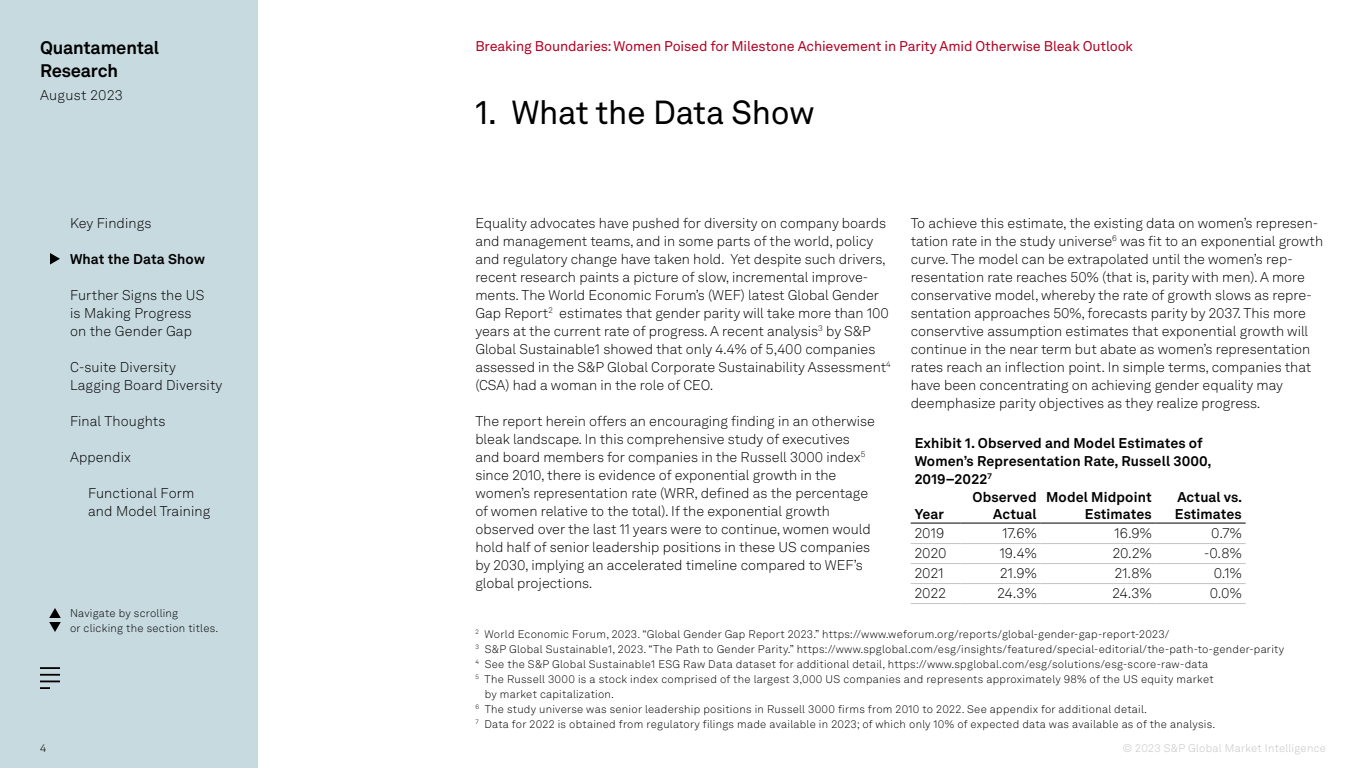
<style>
.page{position:relative;width:1366px;height:768px;background:#fff}
.page>*{position:absolute;margin:0;border:0;box-sizing:border-box;transform-origin:0 0}
.Chapter_titles{font:33px "Akkurat LL";letter-spacing:-.01em;color:#000}
.t1{font:700 18px/23px "Akkurat LL";letter-spacing:-.01em;color:#000}
.Body{font:300 14px/18px "Akkurat LL";color:#000}
.t2{font:700 14px/18px "Akkurat LL";letter-spacing:.01em;color:#000}
.t3{font:14px "Akkurat LL";letter-spacing:-.01em;color:#b20023}
.Body-2{font:300 14px "Akkurat LL";letter-spacing:.025em;color:#000}
.Footnotes{font:300 11px/15px "Akkurat LL";letter-spacing:.025em;color:#000}
.t4{font:300 11px "Akkurat LL";letter-spacing:.025em;color:#c2c4c3}
</style>
<div class="page">
<div style="left:0;top:0;width:258px;height:768px;background:#c7dae0"></div>
<svg style="left:49px;top:608px;width:12px;height:24px"></svg>
<hr style="left:40px;top:667px;width:20px;height:2px;background:#000">
<hr style="left:40px;top:674px;width:20px;height:2px;background:#000">
<svg style="left:40px;top:681px;width:20px;height:8px"></svg>
<svg style="left:50px;top:253px;width:10px;height:12px"></svg>
<hr style="left:911px;top:523px;width:50px;height:1px;background:#000">
<hr style="left:961px;top:523px;width:80px;height:1px;background:#000">
<hr style="left:1041px;top:523px;width:115px;height:1px;background:#000">
<hr style="left:1156px;top:523px;width:90px;height:1px;background:#000">
<hr style="left:911px;top:543px;width:50px;height:1px;background:#c2c4c3">
<hr style="left:961px;top:543px;width:80px;height:1px;background:#c2c4c3">
<hr style="left:1041px;top:543px;width:115px;height:1px;background:#c2c4c3">
<hr style="left:1156px;top:543px;width:90px;height:1px;background:#c2c4c3">
<hr style="left:911px;top:563px;width:50px;height:1px;background:#c2c4c3">
<hr style="left:961px;top:563px;width:80px;height:1px;background:#c2c4c3">
<hr style="left:1041px;top:563px;width:115px;height:1px;background:#c2c4c3">
<hr style="left:1156px;top:563px;width:90px;height:1px;background:#c2c4c3">
<hr style="left:911px;top:583px;width:50px;height:1px;background:#c2c4c3">
<hr style="left:961px;top:583px;width:80px;height:1px;background:#c2c4c3">
<hr style="left:1041px;top:583px;width:115px;height:1px;background:#c2c4c3">
<hr style="left:1156px;top:583px;width:90px;height:1px;background:#c2c4c3">
<hr style="left:911px;top:603px;width:50px;height:1px;background:#c2c4c3">
<hr style="left:961px;top:603px;width:80px;height:1px;background:#c2c4c3">
<hr style="left:1041px;top:603px;width:115px;height:1px;background:#c2c4c3">
<hr style="left:1156px;top:603px;width:90px;height:1px;background:#c2c4c3">
<p class="t1" style="left:40px;top:35px;width:121px">Quantamental<br>Research</p>
<p class="Body-2" style="left:40px;top:85px;width:84px">August 2023</p>
<p class="Body" style="left:70px;top:213px;width:83px">Key Findings</p>
<p class="t2" style="left:70px;top:249px;width:136px">What the Data Show</p>
<p class="Body" style="left:70px;top:285px;width:136px">Further Signs the US</p>
<p class="Body" style="left:70px;top:303px;width:123px">is Making Progress</p>
<p class="Body" style="left:70px;top:321px;width:124px">on the Gender Gap</p>
<p class="Body" style="left:70px;top:357px;width:108px">C-suite Diversity</p>
<p class="Body" style="left:70px;top:375px;width:154px">Lagging Board Diversity</p>
<p class="Body" style="left:70px;top:411px;width:97px">Final Thoughts</p>
<p class="Body" style="left:70px;top:447px;width:62px">Appendix</p>
<p class="Body" style="left:88px;top:483px;width:108px">Functional Form</p>
<p class="Body" style="left:88px;top:501px;width:124px">and Model Training</p>
<p class="Footnotes" style="left:70px;top:605px;width:150px">Navigate by scrolling<br>or clicking the section titles.</p>
<p class="Footnotes" style="left:40px;top:741px;width:8px">4</p>
<p class="t3" style="left:475px;top:35px;width:659px">Breaking Boundaries: Women Poised for Milestone Achievement in Parity Amid Otherwise Bleak Outlook</p>
<p class="Chapter_titles" style="left:475px;top:88px;width:341px">1. What the Data Show</p>
<p class="Body" style="left:475px;top:213px;width:417px">Equality advocates have pushed for diversity on company boards and management teams, and in some parts of the world, policy and regulatory change have taken hold. Yet despite such drivers, recent research paints a picture of slow, incremental improve&shy;ments. The World Economic Forum’s (WEF) latest Global Gender Gap Report<sup>2</sup> estimates that gender parity will take more than 100 years at the current rate of progress. A recent analysis<sup>3</sup> by S&amp;P Global Sustainable1 showed that only 4.4% of 5,400 companies assessed in the S&amp;P Global Corporate Sustainability Assessment<sup>4 </sup>(CSA) had a woman in the role of CEO.</p>
<p class="Body" style="left:475px;top:411px;width:401px">The report herein offers an encouraging finding in an otherwise bleak landscape. In this comprehensive study of executives</p>
<p class="Body" style="left:475px;top:447px;width:392px">and board members for companies in the Russell 3000 index<sup>5 </sup>since 2010, there is evidence of exponential growth in the</p>
<p class="Body" style="left:475px;top:483px;width:397px">women’s representation rate (WRR, defined as the percentage of women relative to the total). If the exponential growth observed over the last 11 years were to continue, women would hold half of senior leadership positions in these US companies by 2030, implying an accelerated timeline compared to WEF’s global projections.</p>
<p class="Body" style="left:911px;top:213px;width:414px">To achieve this estimate, the existing data on women’s represen&shy;tation rate in the study universe<sup>6</sup> was fit to an exponential growth curve. The model can be extrapolated until the women’s rep&shy;resentation rate reaches 50% (that is, parity with men). A more conservative model, whereby the rate of growth slows as repre&shy;sentation approaches 50%, forecasts parity by 2037. This more conservtive assumption estimates that exponential growth will continue in the near term but abate as women’s representation rates reach an inflection point. In simple terms, companies that have been concentrating on achieving gender equality may deemphasize parity objectives as they realize progress.</p>
<p class="t2" style="left:915px;top:433px;width:298px">Exhibit 1. Observed and Model Estimates of<br>Women’s Representation Rate, Russell 3000,<br>2019–2022<sup>7</sup></p>
<p class="t2" style="left:915px;top:504px;width:31px">Year</p>
<p class="t2" style="left:973px;top:487px;width:66px">Observed</p>
<p class="t2" style="left:993px;top:504px;width:45px">Actual</p>
<p class="t2" style="left:1046px;top:488px;width:107px;line-height:16.8px;text-align:right">Model Midpoint<br>Estimates</p>
<p class="t2" style="left:1177px;top:487px;width:66px">Actual vs.</p>
<p class="t2" style="left:1175px;top:504px;width:68px">Estimates</p>
<p class="Body" style="left:915px;top:524px;width:31px">2019</p>
<p class="Body" style="left:1002px;top:524px;width:36px">17.6%</p>
<p class="Body" style="left:1114px;top:524px;width:39px">16.9%</p>
<p class="Body" style="left:1211px;top:524px;width:32px">0.7%</p>
<p class="Body" style="left:915px;top:544px;width:34px">2020</p>
<p class="Body" style="left:1000px;top:544px;width:38px">19.4%</p>
<p class="Body" style="left:1113px;top:544px;width:40px">20.2%</p>
<p class="Body" style="left:1204px;top:544px;width:39px">-0.8%</p>
<p class="Body" style="left:915px;top:564px;width:30px">2021</p>
<p class="Body" style="left:1000px;top:564px;width:38px">21.9%</p>
<p class="Body" style="left:1115px;top:564px;width:38px">21.8%</p>
<p class="Body" style="left:1214px;top:564px;width:29px">0.1%</p>
<p class="Body" style="left:915px;top:584px;width:33px">2022</p>
<p class="Body" style="left:997px;top:584px;width:41px">24.3%</p>
<p class="Body" style="left:1112px;top:584px;width:41px">24.3%</p>
<p class="Body" style="left:1210px;top:584px;width:33px">0.0%</p>
<p class="Footnotes" style="left:475px;top:626px;width:696px"><sup>2</sup> World Economic Forum, 2023. “Global Gender Gap Report 2023.” https://www.weforum.org/reports/global-gender-gap-report-2023/</p>
<p class="Footnotes" style="left:475px;top:641px;width:810px"><sup>3</sup> S&amp;P Global Sustainable1, 2023. “The Path to Gender Parity.” https://www.spglobal.com/esg/insights/featured/special-editorial/the-path-to-gender-parity</p>
<p class="Footnotes" style="left:475px;top:656px;width:734px"><sup>4</sup> See the S&amp;P Global Sustainable1 ESG Raw Data dataset for additional detail, https://www.spglobal.com/esg/solutions/esg-score-raw-data</p>
<p class="Footnotes" style="left:475px;top:671px;width:740px"><sup>5</sup> The Russell 3000 is a stock index comprised of the largest 3,000 US companies and represents approximately 98% of the US equity market</p>
<p class="Footnotes" style="left:485px;top:686px;width:131px">by market capitalization.</p>
<p class="Footnotes" style="left:475px;top:701px;width:673px"><sup>6</sup> The study universe was senior leadership positions in Russell 3000 firms from 2010 to 2022. See appendix for additional detail.</p>
<p class="Footnotes" style="left:475px;top:716px;width:741px"><sup>7</sup> Data for 2022 is obtained from regulatory filings made available in 2023; of which only 10% of expected data was available as of the analysis.</p>
<p class="t4" style="left:1123px;top:741px;width:205px">© 2023 S&amp;P Global Market Intelligence</p>
</div>
